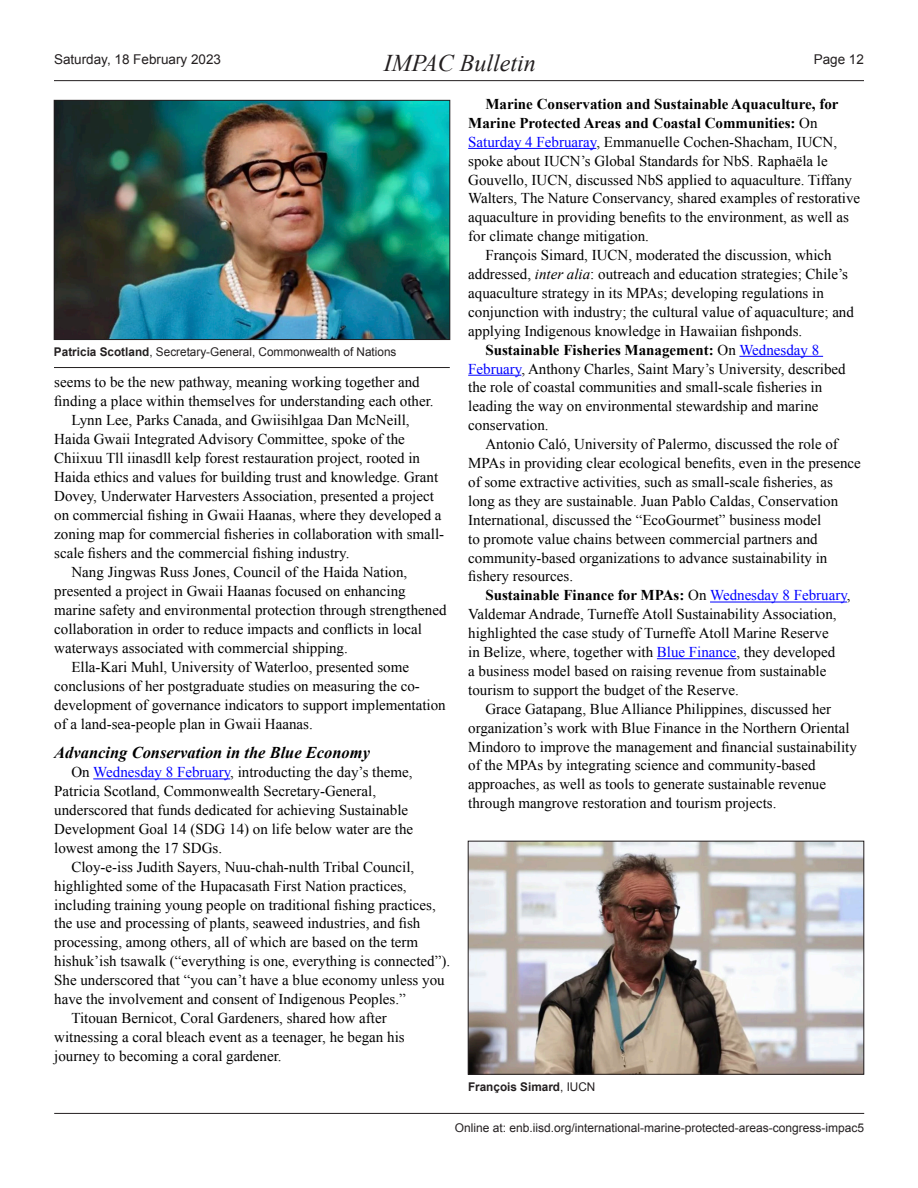
<style>
.page{position:relative;width:918px;height:1188px;background:#fff}
.page>*{position:absolute;margin:0;border:0;box-sizing:border-box;transform-origin:0 0}
.t1{font:italic 24px "Times New Roman";color:#231f20}
.ENB_-_Headline_3{font:italic 700 16.5px "Times New Roman";color:#000}
.ENB_-_Body{font:15px/18.9px "Times New Roman";color:#000}
.t2{font:13.5px "Arial";color:#231f20}
.t3{font:12px "Arial";color:#231f20}
.t4{font:700 12px "Arial";color:#231f20}
.s1{font-weight:700}
.s2{color:#00f}
.s3{font-style:italic}
.s4{font-weight:400}
</style>
<div class="page">
<hr style="left:54px;top:80px;width:810px;height:1px;background:#231f20">
<hr style="left:54px;top:1113px;width:810px;height:1px;background:#231f20">
<hr style="left:93px;top:779px;width:137px;height:1px;background:#00f">
<hr style="left:468px;top:148px;width:128px;height:1px;background:#00f">
<hr style="left:739px;top:356px;width:84px;height:1px;background:#00f">
<hr style="left:468px;top:375px;width:53px;height:1px;background:#00f">
<hr style="left:710px;top:602px;width:137px;height:1px;background:#00f">
<hr style="left:657px;top:658px;width:79px;height:1px;background:#00f">
<img style="left:56px;top:102px;width:392px;height:236px">
<div style="left:54px;top:100px;width:396px;height:240px;border:1px solid #231f20"></div>
<hr style="left:54px;top:367px;width:396px;height:1px;background:#231f20">
<img style="left:470px;top:843px;width:392px;height:229px">
<div style="left:468px;top:841px;width:396px;height:233px;border:1px solid #231f20"></div>
<p class="t2" style="left:54px;top:50px;width:169px">Saturday, 18 February 2023</p>
<p class="t2" style="left:814px;top:50px;width:52px">Page 12</p>
<h1 class="t1" style="left:384px;top:46px;width:154px">IMPAC Bulletin</h1>
<p class="t3" style="left:54px;top:344px;width:344px"><span class="s1">Patricia Scotland</span>, Secretary-General, Commonwealth of Nations</p>
<p class="ENB_-_Body" style="left:54px;top:373px;width:381px;line-height:18.5px">seems to be the new pathway, meaning working together and finding a place within themselves for understanding each other.</p>
<p class="ENB_-_Body" style="left:54px;top:410px;width:391px;text-indent:17px">Lynn Lee, Parks Canada, and Gwiisihlgaa Dan McNeill, Haida Gwaii Integrated Advisory Committee, spoke of the Chiixuu Tll iinasdll kelp forest restauration project, rooted in Haida ethics and values for building trust and knowledge. Grant Dovey, Underwater Harvesters Association, presented a project on commercial fishing in Gwaii Haanas, where they developed a zoning map for commercial fisheries in collaboration with small&shy;scale fishers and the commercial fishing industry.</p>
<p class="ENB_-_Body" style="left:54px;top:562px;width:394px;text-indent:17px">Nang Jingwas Russ Jones, Council of the Haida Nation, presented a project in Gwaii Haanas focused on enhancing marine safety and environmental protection through strengthened collaboration in order to reduce impacts and conflicts in local waterways associated with commercial shipping.</p>
<p class="ENB_-_Body" style="left:54px;top:658px;width:393px;text-indent:17px">Ella-Kari Muhl, University of Waterloo, presented some conclusions of her postgraduate studies on measuring the co&shy;development of governance indicators to support implementation of a land-sea-people plan in Gwaii Haanas.</p>
<p class="ENB_-_Headline_3" style="left:54px;top:741px;width:317px">Advancing Conservation in the Blue Economy</p>
<p class="ENB_-_Body" style="left:54px;top:763px;width:361px;text-indent:17px">On <span class="s2">Wednesday 8 February</span>, introducting the day’s theme, Patricia Scotland, Commonwealth Secretary-General, underscored that funds dedicated for achieving Sustainable Development Goal 14 (SDG 14) on life below water are the lowest among the 17 SDGs.</p>
<p class="ENB_-_Body" style="left:54px;top:857px;width:398px;text-indent:17px">Cloy-e-iss Judith Sayers, Nuu-chah-nulth Tribal Council, highlighted some of the Hupacasath First Nation practices, including training young people on traditional fishing practices, the use and processing of plants, seaweed industries, and fish processing, among others, all of which are based on the term hishuk’ish tsawalk (“everything is one, everything is connected”).<br>She underscored that “you can’t have a blue economy unless you have the involvement and consent of Indigenous Peoples.”</p>
<p class="ENB_-_Body" style="left:54px;top:1008px;width:352px;text-indent:17px">Titouan Bernicot, Coral Gardeners, shared how after witnessing a coral bleach event as a teenager, he began his journey to becoming a coral gardener.</p>
<p class="ENB_-_Body" style="left:468px;top:94px;width:394px;text-indent:17px"><span class="s1">Marine Conservation and Sustainable Aquaculture, for Marine Protected Areas and Coastal Communities:</span> On <span class="s2">Saturday 4 Februaray</span>, Emmanuelle Cochen-Shacham, IUCN, spoke about IUCN’s Global Standards for NbS. Raphaëla le Gouvello, IUCN, discussed NbS applied to aquaculture. Tiffany Walters, The Nature Conservancy, shared examples of restorative aquaculture in providing benefits to the environment, as well as for climate change mitigation.</p>
<p class="ENB_-_Body" style="left:468px;top:245px;width:387px;text-indent:17px">François Simard, IUCN, moderated the discussion, which addressed, <span class="s3">inter alia</span>: outreach and education strategies; Chile’s aquaculture strategy in its MPAs; developing regulations in conjunction with industry; the cultural value of aquaculture; and applying Indigenous knowledge in Hawaiian fishponds.</p>
<p class="ENB_-_Body" style="left:468px;top:340px;width:379px;text-indent:17px"><span class="s1">Sustainable Fisheries Management:</span> On <span class="s2">Wednesday 8<br>February</span>, Anthony Charles, Saint Mary’s University, described the role of coastal communities and small-scale fisheries in leading the way on environmental stewardship and marine conservation.</p>
<p class="ENB_-_Body" style="left:468px;top:434px;width:394px;text-indent:17px">Antonio Caló, University of Palermo, discussed the role of MPAs in providing clear ecological benefits, even in the presence of some extractive activities, such as small-scale fisheries, as long as they are sustainable. Juan Pablo Caldas, Conservation International, discussed the “EcoGourmet” business model<br>to promote value chains between commercial partners and community-based organizations to advance sustainability in fishery resources.</p>
<p class="ENB_-_Body" style="left:468px;top:586px;width:384px;text-indent:17px"><span class="s1">Sustainable Finance for MPAs:</span> On <span class="s2">Wednesday 8 February</span>, Valdemar Andrade, Turneffe Atoll Sustainability Association, highlighted the case study of Turneffe Atoll Marine Reserve<br>in Belize, where, together with <span class="s2">Blue Finance</span>, they developed<br>a business model based on raising revenue from sustainable tourism to support the budget of the Reserve.</p>
<p class="ENB_-_Body" style="left:468px;top:699px;width:390px;text-indent:17px">Grace Gatapang, Blue Alliance Philippines, discussed her organization’s work with Blue Finance in the Northern Oriental Mindoro to improve the management and financial sustainability of the MPAs by integrating science and community-based approaches, as well as tools to generate sustainable revenue through mangrove restoration and tourism projects.</p>
<p class="t4" style="left:468px;top:1079px;width:129px">François Simard<span class="s4">, IUCN</span></p>
<p class="t3" style="left:455px;top:1120px;width:411px">Online at: enb.iisd.org/international-marine-protected-areas-congress-impac5</p>
</div>
